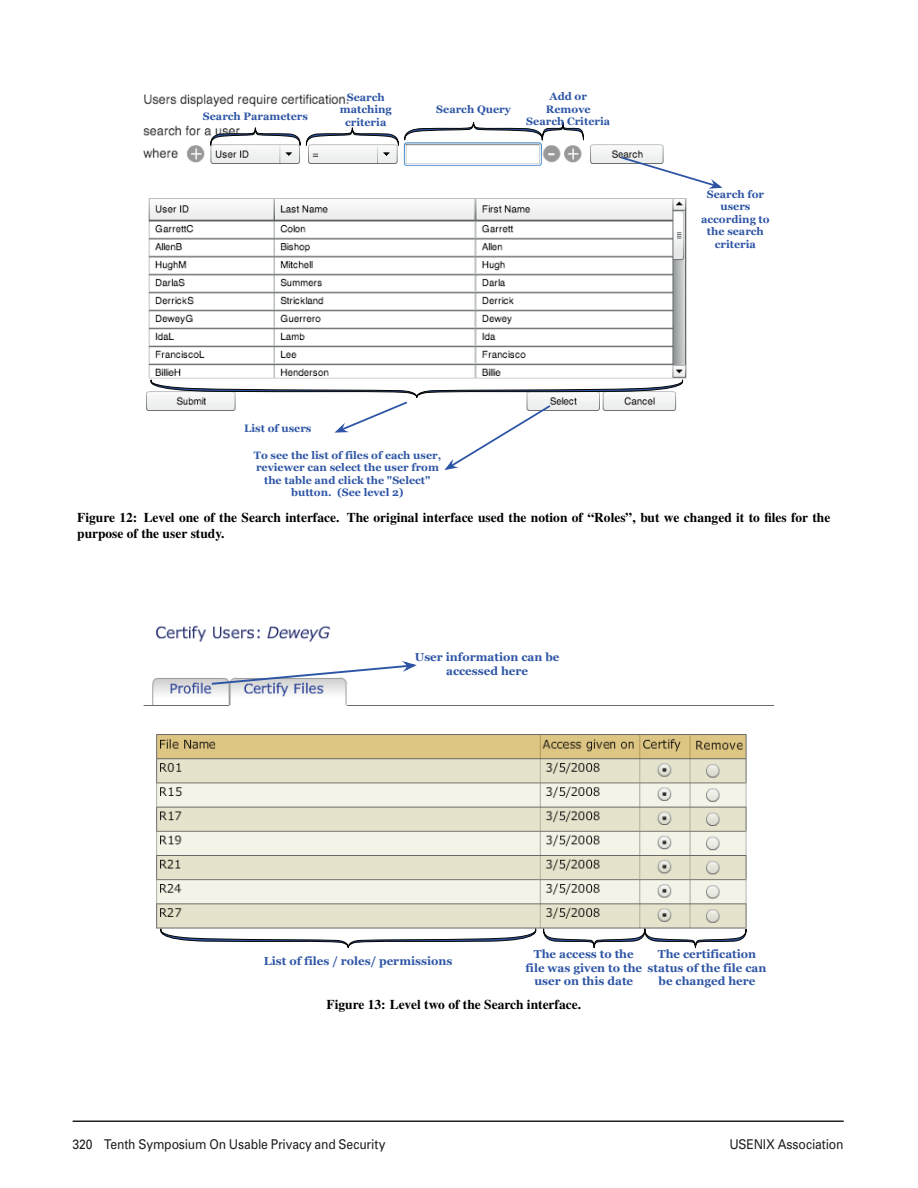
<style>
.page{position:relative;width:918px;height:1188px;background:#fff}
.page>*{position:absolute;margin:0;border:0;box-sizing:border-box;transform-origin:0 0}
.t1{font:500 13.5px/15.8px "Nimbus Rom No 9 L";color:#000}
.t2{font:13.5px "Univers";letter-spacing:-.01em;color:#231f20;scale:.9 1}
.t3{font:700 11.55px/13.5px "Georgia";color:#2e55a5;text-align:center}
.t4{font:700 10.8px/12.5px "Georgia";color:#2e55a5;text-align:center}
</style>
<div class="page">
<hr style="left:73px;top:1120px;width:771px;height:2px;background:#231f20">
<img style="left:143px;top:94px;width:544px;height:286px">
<svg style="left:209px;top:123px;width:375px;height:23px"></svg>
<svg style="left:146px;top:380px;width:538px;height:90px"></svg>
<svg style="left:619px;top:155px;width:104px;height:35px"></svg>
<img style="left:143px;top:625px;width:631px;height:304px">
<svg style="left:160px;top:929px;width:587px;height:19px"></svg>
<svg style="left:210px;top:659px;width:207px;height:27px"></svg>
<p class="t4" style="left:203px;top:110px;width:107px">Search Parameters</p>
<p class="t4" style="left:340px;top:90px;width:53px">Search matching criteria</p>
<p class="t4" style="left:436px;top:103px;width:76px">Search Query</p>
<p class="t4" style="left:526px;top:90px;width:85px">Add or<br>Remove<br>Search Criteria</p>
<p class="t4" style="left:244px;top:422px;width:69px">List of users</p>
<p class="t4" style="left:254px;top:448px;width:189px">To see the list of files of each user, reviewer can select the user from the table and click the "Select" button. (See level 2)</p>
<p class="t4" style="left:701px;top:187px;width:70px">Search for users according to the search criteria</p>
<p class="t1" style="left:77px;top:510px;width:755px">Figure 12: Level one of the Search interface. The original interface used the notion of “Roles”, but we changed it to files for the purpose of the user study.</p>
<p class="t3" style="left:415px;top:650px;width:146px">User information can be accessed here</p>
<p class="t3" style="left:264px;top:953px;width:190px">List of files / roles/ permissions</p>
<p class="t3" style="left:525px;top:947px;width:118px">The access to the file was given to the user on this date</p>
<p class="t3" style="left:648px;top:947px;width:120px">The certification status of the file can be changed here</p>
<p class="t1" style="left:327px;top:997px;width:256px">Figure 13: Level two of the Search interface.</p>
<p class="t2" style="left:73px;top:1136px;width:349px">320 Tenth Symposium On Usable Privacy and Security</p>
<p class="t2" style="left:729px;top:1136px;width:128px">USENIX Association</p>
</div>
